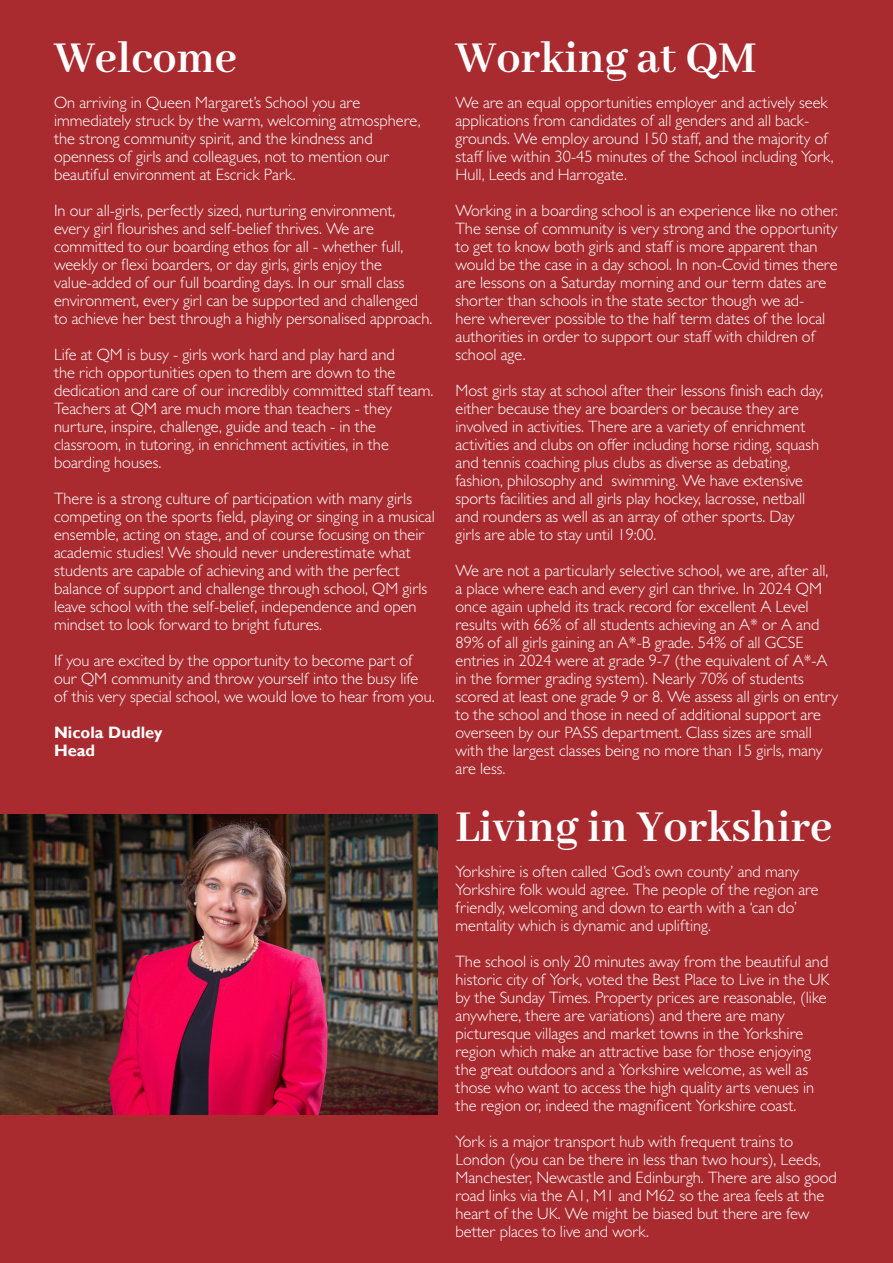
<style>
.page{position:relative;width:893px;height:1263px;background:#a92b30}
.page>*{position:absolute;margin:0;border:0;box-sizing:border-box;transform-origin:0 0}
.t1{font:700 48px "Abhaya Libre";color:#fff}
.t2{font:300 16.5px/18px "Gill Sans MT Std";color:#fff}
.t3{font:700 16.5px "Gill Sans";color:#fff}
</style>
<div class="page">
<img style="left:0;top:814px;width:437px;height:300px">
<p class="t1" style="left:54px;top:32px;width:184px">Welcome</p>
<p class="t2" style="left:54px;top:93px;width:308px">On arriving in Queen Margaret’s School you are</p>
<p class="t2" style="left:54px;top:111px;width:368px">immediately struck by the warm, welcoming atmosphere, the strong community spirit, and the kindness and</p>
<p class="t2" style="left:54px;top:147px;width:337px">openness of girls and colleagues, not to mention our</p>
<p class="t2" style="left:54px;top:165px;width:243px">beautiful environment at Escrick Park.</p>
<p class="t2" style="left:54px;top:201px;width:343px">In our all-girls, perfectly sized, nurturing environment,</p>
<p class="t2" style="left:54px;top:219px;width:322px">every girl flourishes and self-belief thrives. We are</p>
<p class="t2" style="left:54px;top:237px;width:351px">committed to our boarding ethos for all - whether full, weekly or flexi boarders, or day girls, girls enjoy the</p>
<p class="t2" style="left:54px;top:273px;width:366px">value-added of our full boarding days. In our small class environment, every girl can be supported and challenged</p>
<p class="t2" style="left:54px;top:309px;width:380px">to achieve her best through a highly personalised approach.</p>
<p class="t2" style="left:54px;top:345px;width:342px">Life at QM is busy - girls work hard and play hard and</p>
<p class="t2" style="left:54px;top:363px;width:381px">the rich opportunities open to them are down to the dedication and care of our incredibly committed staff team.<br>Teachers at QM are much more than teachers - they</p>
<p class="t2" style="left:54px;top:417px;width:323px">nurture, inspire, challenge, guide and teach - in the</p>
<p class="t2" style="left:54px;top:435px;width:336px">classroom, in tutoring, in enrichment activities, in the</p>
<p class="t2" style="left:54px;top:453px;width:109px">boarding houses.</p>
<p class="t2" style="left:54px;top:489px;width:382px">There is a strong culture of participation with many girls competing on the sports field, playing or singing in a musical ensemble, acting on stage, and of course focusing on their academic studies! We should never underestimate what students are capable of achieving and with the perfect balance of support and challenge through school, QM girls leave school with the self-belief, independence and open mindset to look forward to bright futures.</p>
<p class="t2" style="left:54px;top:651px;width:366px">If you are excited by the opportunity to become part of our QM community and throw yourself into the busy life</p>
<p class="t2" style="left:54px;top:687px;width:382px">of this very special school, we would love to hear from you.</p>
<p class="t3" style="left:54px;top:722px;width:110px">Nicola Dudley</p>
<p class="t3" style="left:54px;top:740px;width:43px">Head</p>
<p class="t1" style="left:455px;top:32px;width:302px">Working at QM</p>
<p class="t2" style="left:455px;top:93px;width:374px">We are an equal opportunities employer and actively seek</p>
<p class="t2" style="left:455px;top:111px;width:380px">applications from candidates of all genders and all back&shy;grounds. We employ around 150 staff, and the majority of staff live within 30-45 minutes of the School including York, Hull, Leeds and Harrogate.</p>
<p class="t2" style="left:455px;top:201px;width:384px">Working in a boarding school is an experience like no other.<br>The sense of community is very strong and the opportunity to get to know both girls and staff is more apparent than would be the case in a day school. In non-Covid times there are lessons on a Saturday morning and our term dates are shorter than schools in the state sector though we ad-<br>here wherever possible to the half term dates of the local authorities in order to support our staff with children of school age.</p>
<p class="t2" style="left:455px;top:381px;width:369px">Most girls stay at school after their lessons finish each day,</p>
<p class="t2" style="left:455px;top:399px;width:351px">either because they are boarders or because they are involved in activities. There are a variety of enrichment</p>
<p class="t2" style="left:455px;top:435px;width:365px">activities and clubs on offer including horse riding, squash and tennis coaching plus clubs as diverse as debating,</p>
<p class="t2" style="left:455px;top:471px;width:351px">fashion, philosophy and swimming. We have extensive sports facilities and all girls play hockey, lacrosse, netball</p>
<p class="t2" style="left:455px;top:507px;width:341px">and rounders as well as an array of other sports. Day</p>
<p class="t2" style="left:455px;top:525px;width:202px">girls are able to stay until 19:00.</p>
<p class="t2" style="left:455px;top:561px;width:384px">We are not a particularly selective school, we are, after all, a place where each and every girl can thrive. In 2024 QM once again upheld its track record for excellent A Level results with 66% of all students achieving an A* or A and 89% of all girls gaining an A*-B grade. 54% of all GCSE entries in 2024 were at grade 9-7 (the equivalent of A*-A in the former grading system). Nearly 70% of students scored at least one grade 9 or 8. We assess all girls on entry to the school and those in need of additional support are overseen by our PASS department. Class sizes are small with the largest classes being no more than 15 girls, many are less.</p>
<p class="t1" style="left:455px;top:801px;width:378px">Living in Yorkshire</p>
<p class="t2" style="left:455px;top:862px;width:345px">Yorkshire is often called ‘God’s own county’ and many</p>
<p class="t2" style="left:455px;top:880px;width:365px">Yorkshire folk would agree. The people of the region are friendly, welcoming and down to earth with a ‘can do’</p>
<p class="t2" style="left:455px;top:916px;width:257px">mentality which is dynamic and uplifting.</p>
<p class="t2" style="left:455px;top:952px;width:376px">The school is only 20 minutes away from the beautiful and historic city of York, voted the Best Place to Live in the UK by the Sunday Times. Property prices are reasonable, (like anywhere, there are variations) and there are many</p>
<p class="t2" style="left:455px;top:1024px;width:357px">picturesque villages and market towns in the Yorkshire region which make an attractive base for those enjoying</p>
<p class="t2" style="left:455px;top:1060px;width:360px">the great outdoors and a Yorkshire welcome, as well as those who want to access the high quality arts venues in the region or, indeed the magnificent Yorkshire coast.</p>
<p class="t2" style="left:455px;top:1132px;width:383px">York is a major transport hub with frequent trains to London (you can be there in less than two hours), Leeds, Manchester, Newcastle and Edinburgh. There are also good road links via the A1, M1 and M62 so the area feels at the heart of the UK. We might be biased but there are few better places to live and work.</p>
</div>
